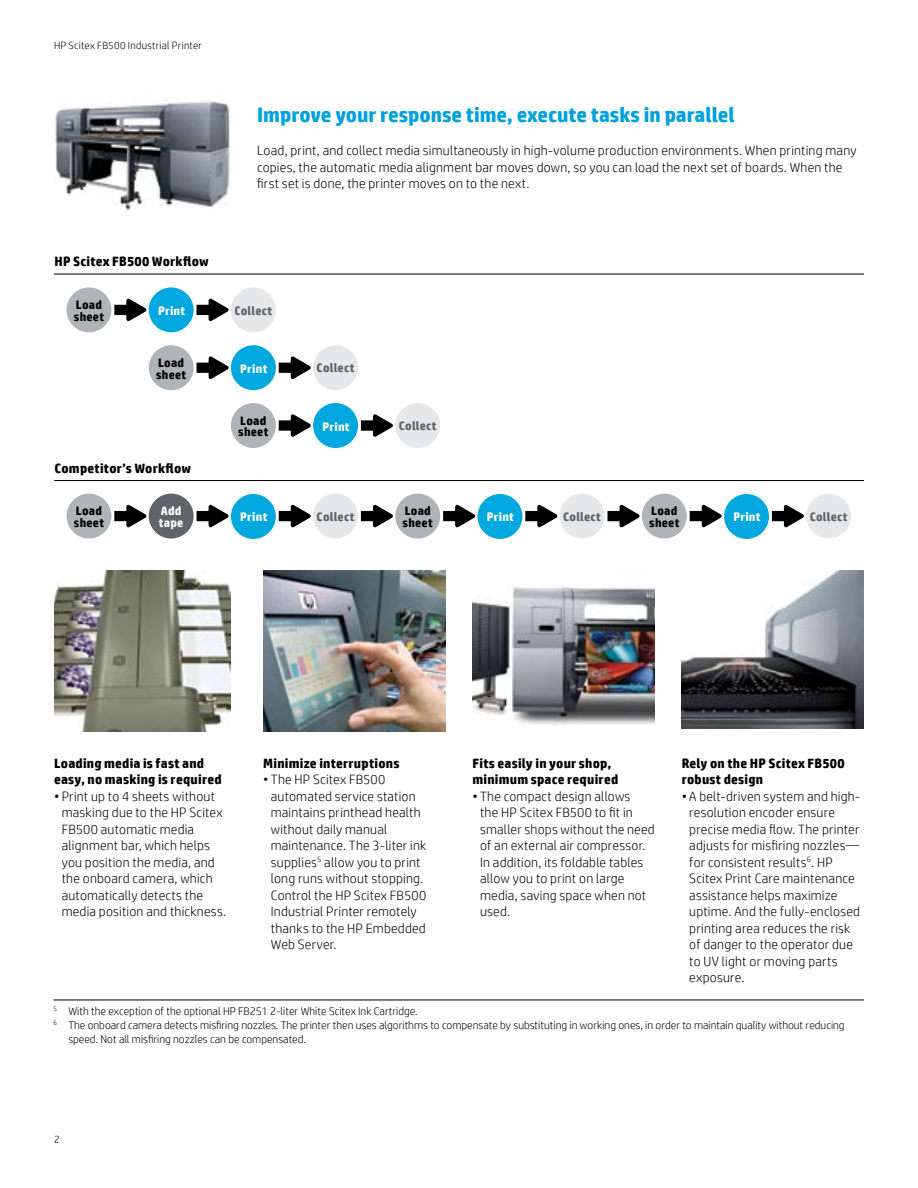
<style>
.page{position:relative;width:918px;height:1188px;background:#fff}
.page>*{position:absolute;margin:0;border:0;box-sizing:border-box;transform-origin:0 0}
.t1{font:700 21px "HP Simplified";letter-spacing:-.005em;color:#00a1dd}
.t2{font:300 13.5px/16.5px "HP Simplified";letter-spacing:.015em;color:#000}
.t3{font:700 13.5px/16.5px "HP Simplified";letter-spacing:.015em;color:#000}
.t4{font:700 12.3px/11.6px "HP Simplified";letter-spacing:.015em;color:#000}
.t5{font:700 12.3px "HP Simplified";letter-spacing:.015em;color:#5e6468}
.t6{font:700 12.3px/11.6px "HP Simplified";letter-spacing:.02em;color:#fff}
.t7{font:300 11.25px "HP Simplified";color:#000}
.t8{font:300 10.5px "HP Simplified";letter-spacing:.025em;color:#000}
</style>
<div class="page">
<img style="left:472px;top:587px;width:183px;height:138px">
<img style="left:682px;top:571px;width:181px;height:158px">
<img style="left:54px;top:571px;width:176px;height:160px">
<img style="left:263px;top:571px;width:183px;height:160px">
<img style="left:55px;top:100px;width:175px;height:111px">
<hr style="left:54px;top:274px;width:810px;height:1px;background:#000">
<hr style="left:54px;top:480px;width:810px;height:1px;background:#000">
<div style="left:67px;top:287px;width:44px;height:45px;background:#afb4b7;border-radius:50%"></div>
<div style="left:149px;top:345px;width:45px;height:45px;background:#afb4b7;border-radius:50%"></div>
<div style="left:231px;top:403px;width:45px;height:45px;background:#afb4b7;border-radius:50%"></div>
<div style="left:67px;top:494px;width:44px;height:45px;background:#afb4b7;border-radius:50%"></div>
<div style="left:395px;top:494px;width:45px;height:45px;background:#afb4b7;border-radius:50%"></div>
<div style="left:642px;top:494px;width:45px;height:45px;background:#afb4b7;border-radius:50%"></div>
<div style="left:149px;top:287px;width:45px;height:45px;background:#00a8df;border-radius:50%"></div>
<div style="left:231px;top:345px;width:45px;height:45px;background:#00a8df;border-radius:50%"></div>
<div style="left:313px;top:403px;width:45px;height:45px;background:#00a8df;border-radius:50%"></div>
<div style="left:231px;top:494px;width:45px;height:45px;background:#00a8df;border-radius:50%"></div>
<div style="left:724px;top:494px;width:45px;height:45px;background:#00a8df;border-radius:50%"></div>
<div style="left:477px;top:494px;width:45px;height:45px;background:#00a8df;border-radius:50%"></div>
<div style="left:231px;top:287px;width:45px;height:45px;background:#e6e7e8;border-radius:50%"></div>
<div style="left:313px;top:345px;width:45px;height:45px;background:#e6e7e8;border-radius:50%"></div>
<div style="left:395px;top:403px;width:45px;height:45px;background:#e6e7e8;border-radius:50%"></div>
<div style="left:313px;top:494px;width:45px;height:45px;background:#e6e7e8;border-radius:50%"></div>
<div style="left:806px;top:494px;width:45px;height:45px;background:#e6e7e8;border-radius:50%"></div>
<div style="left:560px;top:494px;width:45px;height:45px;background:#e6e7e8;border-radius:50%"></div>
<div style="left:149px;top:494px;width:45px;height:45px;background:#5e6468;border-radius:50%"></div>
<svg style="left:114px;top:298px;width:33px;height:24px"></svg>
<svg style="left:196px;top:356px;width:33px;height:23px"></svg>
<svg style="left:278px;top:414px;width:33px;height:23px"></svg>
<svg style="left:196px;top:298px;width:33px;height:24px"></svg>
<svg style="left:278px;top:356px;width:33px;height:23px"></svg>
<svg style="left:360px;top:414px;width:33px;height:23px"></svg>
<svg style="left:278px;top:504px;width:33px;height:24px"></svg>
<svg style="left:771px;top:504px;width:33px;height:24px"></svg>
<svg style="left:525px;top:504px;width:33px;height:24px"></svg>
<svg style="left:360px;top:504px;width:33px;height:24px"></svg>
<svg style="left:607px;top:504px;width:33px;height:24px"></svg>
<svg style="left:114px;top:504px;width:33px;height:24px"></svg>
<svg style="left:443px;top:504px;width:33px;height:24px"></svg>
<svg style="left:689px;top:504px;width:33px;height:24px"></svg>
<svg style="left:196px;top:504px;width:33px;height:24px"></svg>
<hr style="left:53px;top:1000px;width:811px;height:1px;background:#000">
<p class="t8" style="left:54px;top:40px;width:149px">HP Scitex FB500 Industrial Printer</p>
<p class="t3" style="left:55px;top:253px;width:156px">HP Scitex FB500 Workflow</p>
<p class="t4" style="left:74px;top:299px;width:32px">Load sheet</p>
<p class="t6" style="left:158px;top:305px;width:29px">Print</p>
<p class="t4" style="left:156px;top:357px;width:32px">Load sheet</p>
<p class="t3" style="left:55px;top:460px;width:138px">Competitor’s Workflow</p>
<h1 class="t1" style="left:257px;top:103px;width:479px">Improve your response time, execute tasks in parallel</h1>
<p class="t2" style="left:257px;top:142px;width:601px">Load, print, and collect media simultaneously in high-volume production environments. When printing many copies, the automatic media alignment bar moves down, so you can load the next set of boards. When the first set is done, the printer moves on to the next.</p>
<p class="t5" style="left:234px;top:303px;width:39px">Collect</p>
<p class="t6" style="left:240px;top:363px;width:29px">Print</p>
<p class="t4" style="left:238px;top:415px;width:32px">Load sheet</p>
<p class="t5" style="left:317px;top:361px;width:39px">Collect</p>
<p class="t6" style="left:322px;top:420px;width:29px">Print</p>
<p class="t5" style="left:399px;top:419px;width:39px">Collect</p>
<p class="t6" style="left:159px;top:505px;width:26px">Add tape</p>
<p class="t4" style="left:74px;top:505px;width:32px">Load sheet</p>
<p class="t4" style="left:403px;top:505px;width:32px">Load sheet</p>
<p class="t4" style="left:649px;top:505px;width:32px">Load sheet</p>
<p class="t5" style="left:317px;top:509px;width:39px">Collect</p>
<p class="t5" style="left:563px;top:509px;width:39px">Collect</p>
<p class="t5" style="left:810px;top:509px;width:39px">Collect</p>
<p class="t6" style="left:240px;top:511px;width:29px">Print</p>
<p class="t6" style="left:487px;top:511px;width:29px">Print</p>
<p class="t6" style="left:733px;top:511px;width:29px">Print</p>
<p class="t3" style="left:54px;top:755px;width:169px">Loading media is fast and easy, no masking is required</p>
<p class="t2" style="left:62px;top:788px;width:166px;text-indent:-8px">• Print up to 4 sheets without masking due to the HP Scitex<br>FB500 automatic media alignment bar, which helps you position the media, and the onboard camera, which automatically detects the media position and thickness.</p>
<p class="t3" style="left:263px;top:755px;width:138px">Minimize interruptions</p>
<p class="t2" style="left:271px;top:771px;width:157px;text-indent:-8px">• The HP Scitex FB500 automated service station maintains printhead health without daily manual maintenance. The 3-liter ink supplies<sup>5</sup> allow you to print long runs without stopping.<br>Control the HP Scitex FB500<br>Industrial Printer remotely thanks to the HP Embedded<br>Web Server.</p>
<p class="t3" style="left:473px;top:755px;width:147px">Fits easily in your shop, minimum space required</p>
<p class="t2" style="left:480px;top:788px;width:176px;text-indent:-8px">• The compact design allows<br>the HP Scitex FB500 to fit in smaller shops without the need of an external air compressor.<br>In addition, its foldable tables allow you to print on large media, saving space when not used.</p>
<p class="t3" style="left:682px;top:755px;width:164px">Rely on the HP Scitex FB500 robust design</p>
<p class="t2" style="left:689px;top:788px;width:172px;text-indent:-8px">• A belt-driven system and high&shy;resolution encoder ensure precise media flow. The printer adjusts for misfiring nozzles— for consistent results<sup>6</sup>. HP<br>Scitex Print Care maintenance assistance helps maximize uptime. And the fully-enclosed printing area reduces the risk of danger to the operator due to UV light or moving parts exposure.</p>
<p class="t7" style="left:53px;top:1004px;width:366px"><sup>5</sup> With the exception of the optional HP FB251 2-liter White Scitex Ink Cartridge.</p>
<p class="t7" style="left:53px;top:1019px;width:793px"><sup>6</sup> The onboard camera detects misfiring nozzles. The printer then uses algorithms to compensate by substituting in working ones, in order to maintain quality without reducing</p>
<p class="t7" style="left:68px;top:1033px;width:239px">speed. Not all misfiring nozzles can be compensated.</p>
<p class="t8" style="left:54px;top:1133px;width:7px">2</p>
</div>
